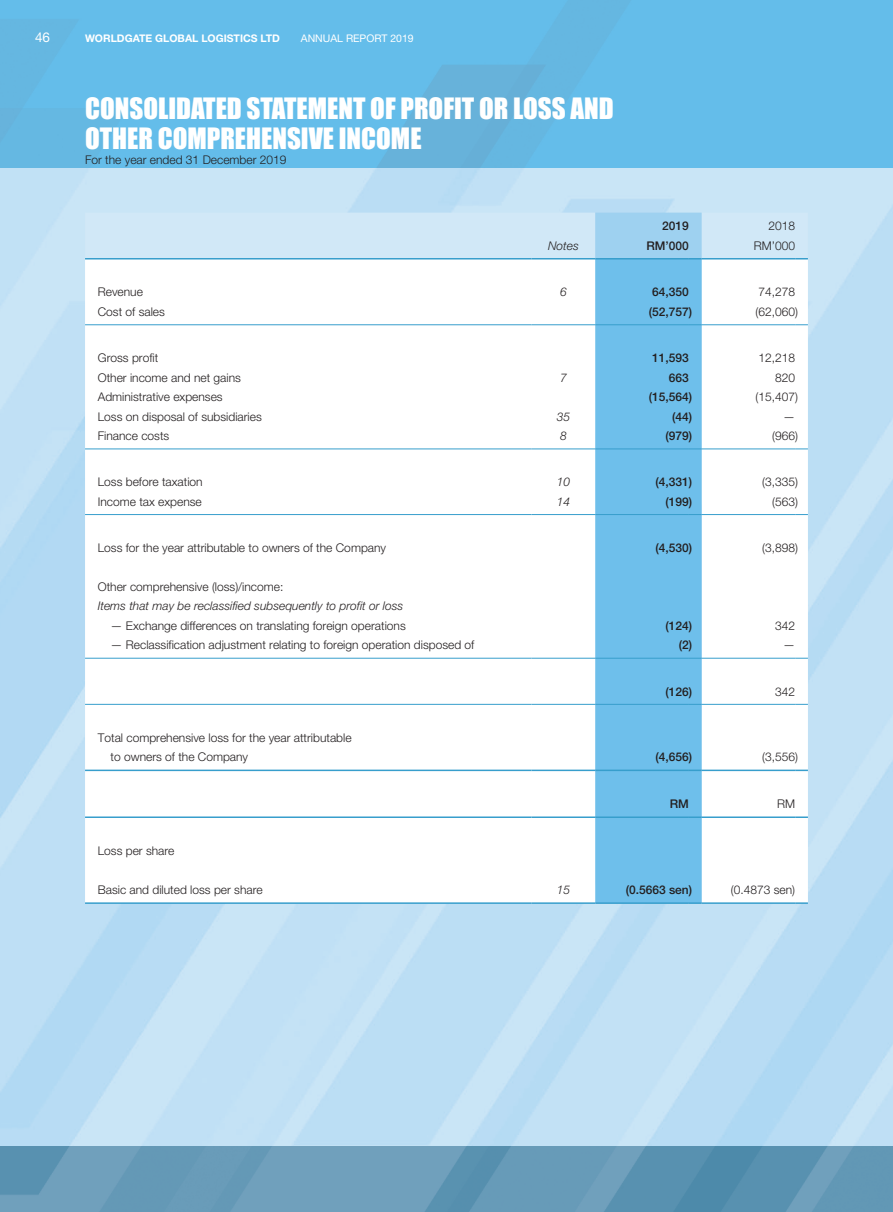
<style>
.page{position:relative;width:893px;height:1212px;background:#fff}
.page>*{position:absolute;margin:0;border:0;box-sizing:border-box;transform-origin:0 0}
.t1{font:27px/30px "Impact";color:#fff}
.t2{font:13.5px "Helvetica Neue LT Std";color:#fff}
.t3{font:300 12px/19.5px "Helvetica Neue LT Std";color:#231f20}
.t4{font:500 12px "Helvetica Neue LT Std";color:#231f20}
.t5{font:italic 300 12px "Helvetica Neue LT Std";color:#231f20}
.t6{font:700 10.5px "Helvetica Neue LT Std";color:#fff}
.t7{font:10.5px "Helvetica Neue LT Std";color:#fff}
</style>
<div class="page">
<img style="left:0;top:1146px;width:893px;height:66px">
<img style="left:0;top:0;width:893px;height:168px">
<svg style="left:85px;top:259px;width:723px;height:643px"></svg>
<div style="left:595px;top:259px;width:107px;height:643px;background:#6ebfeb"></div>
<hr style="left:85px;top:902px;width:446px;height:2px;background:#379ecc">
<hr style="left:531px;top:902px;width:64px;height:2px;background:#379ecc">
<hr style="left:595px;top:902px;width:94px;height:2px;background:#379ecc">
<svg style="left:689px;top:902px;width:13px;height:2px"></svg>
<hr style="left:702px;top:902px;width:93px;height:2px;background:#379ecc">
<svg style="left:795px;top:902px;width:13px;height:2px"></svg>
<hr style="left:85px;top:816px;width:446px;height:2px;background:#379ecc">
<hr style="left:531px;top:816px;width:64px;height:2px;background:#379ecc">
<hr style="left:595px;top:816px;width:94px;height:2px;background:#379ecc">
<svg style="left:689px;top:816px;width:13px;height:2px"></svg>
<hr style="left:702px;top:816px;width:93px;height:2px;background:#379ecc">
<svg style="left:795px;top:816px;width:13px;height:2px"></svg>
<hr style="left:85px;top:324px;width:446px;height:1px;background:#379ecc">
<hr style="left:531px;top:324px;width:64px;height:1px;background:#379ecc">
<hr style="left:595px;top:324px;width:94px;height:1px;background:#379ecc">
<svg style="left:689px;top:324px;width:13px;height:1px"></svg>
<hr style="left:702px;top:324px;width:93px;height:1px;background:#379ecc">
<svg style="left:795px;top:324px;width:13px;height:1px"></svg>
<hr style="left:85px;top:448px;width:446px;height:1px;background:#379ecc">
<hr style="left:531px;top:448px;width:64px;height:1px;background:#379ecc">
<hr style="left:595px;top:448px;width:94px;height:1px;background:#379ecc">
<svg style="left:689px;top:448px;width:13px;height:1px"></svg>
<hr style="left:702px;top:448px;width:93px;height:1px;background:#379ecc">
<svg style="left:795px;top:448px;width:13px;height:1px"></svg>
<hr style="left:85px;top:514px;width:446px;height:1px;background:#379ecc">
<hr style="left:531px;top:514px;width:64px;height:1px;background:#379ecc">
<hr style="left:595px;top:514px;width:94px;height:1px;background:#379ecc">
<svg style="left:689px;top:514px;width:13px;height:1px"></svg>
<hr style="left:702px;top:514px;width:93px;height:1px;background:#379ecc">
<svg style="left:795px;top:514px;width:13px;height:1px"></svg>
<hr style="left:85px;top:658px;width:446px;height:1px;background:#379ecc">
<hr style="left:531px;top:658px;width:64px;height:1px;background:#379ecc">
<hr style="left:595px;top:658px;width:94px;height:1px;background:#379ecc">
<svg style="left:689px;top:658px;width:13px;height:1px"></svg>
<hr style="left:702px;top:658px;width:93px;height:1px;background:#379ecc">
<svg style="left:795px;top:658px;width:13px;height:1px"></svg>
<svg style="left:85px;top:213px;width:723px;height:46px"></svg>
<hr style="left:85px;top:769px;width:446px;height:2px;background:#379ecc">
<hr style="left:531px;top:769px;width:64px;height:2px;background:#379ecc">
<hr style="left:595px;top:769px;width:94px;height:2px;background:#379ecc">
<svg style="left:689px;top:769px;width:13px;height:2px"></svg>
<hr style="left:702px;top:769px;width:93px;height:2px;background:#379ecc">
<svg style="left:795px;top:769px;width:13px;height:2px"></svg>
<hr style="left:85px;top:704px;width:446px;height:1px;background:#379ecc">
<hr style="left:531px;top:704px;width:64px;height:1px;background:#379ecc">
<hr style="left:595px;top:704px;width:94px;height:1px;background:#379ecc">
<svg style="left:689px;top:704px;width:13px;height:1px"></svg>
<hr style="left:702px;top:704px;width:93px;height:1px;background:#379ecc">
<svg style="left:795px;top:704px;width:13px;height:1px"></svg>
<p class="t2" style="left:35px;top:30px;width:17px">46</p>
<p class="t6" style="left:85px;top:32px;width:196px">WORLDGATE GLOBAL LOGISTICS LTD</p>
<p class="t7" style="left:301px;top:32px;width:114px">ANNUAL REPORT 2019</p>
<h1 class="t1" style="left:85px;top:93px;width:530px">CONSOLIDATED STATEMENT OF PROFIT OR LOSS AND<br>OTHER COMPREHENSIVE INCOME</h1>
<p class="t3" style="left:85px;top:150px;width:203px">For the year ended 31 December 2019</p>
<p class="t4" style="left:662px;top:219px;width:28px">2019</p>
<p class="t3" style="left:768px;top:216px;width:28px">2018</p>
<p class="t5" style="left:548px;top:238px;width:32px">Notes</p>
<p class="t4" style="left:646px;top:238px;width:44px">RM’000</p>
<p class="t3" style="left:754px;top:235px;width:43px">RM’000</p>
<p class="t3" style="left:98px;top:282px;width:47px">Revenue</p>
<p class="t5" style="left:560px;top:285px;width:8px">6</p>
<p class="t4" style="left:652px;top:285px;width:38px">64,350</p>
<p class="t3" style="left:758px;top:282px;width:38px">74,278</p>
<p class="t3" style="left:98px;top:302px;width:69px">Cost of sales</p>
<p class="t4" style="left:649px;top:305px;width:45px">(52,757)</p>
<p class="t3" style="left:756px;top:302px;width:44px">(62,060)</p>
<p class="t3" style="left:98px;top:348px;width:62px">Gross profit</p>
<p class="t4" style="left:652px;top:351px;width:38px">11,593</p>
<p class="t3" style="left:758px;top:348px;width:38px">12,218</p>
<p class="t3" style="left:98px;top:367px;width:145px">Other income and net gains</p>
<p class="t5" style="left:560px;top:370px;width:8px">7</p>
<p class="t4" style="left:669px;top:370px;width:22px">663</p>
<p class="t3" style="left:775px;top:367px;width:22px">820</p>
<p class="t3" style="left:98px;top:387px;width:126px">Administrative expenses</p>
<p class="t4" style="left:649px;top:390px;width:45px">(15,564)</p>
<p class="t3" style="left:756px;top:387px;width:44px">(15,407)</p>
<p class="t3" style="left:98px;top:406px;width:165px">Loss on disposal of subsidiaries</p>
<p class="t5" style="left:557px;top:409px;width:15px">35</p>
<p class="t4" style="left:672px;top:409px;width:22px">(44)</p>
<p class="t3" style="left:783px;top:406px;width:13px">—</p>
<p class="t3" style="left:98px;top:426px;width:73px">Finance costs</p>
<p class="t5" style="left:560px;top:429px;width:8px">8</p>
<p class="t4" style="left:665px;top:429px;width:28px">(979)</p>
<p class="t3" style="left:772px;top:426px;width:27px">(966)</p>
<p class="t3" style="left:98px;top:472px;width:106px">Loss before taxation</p>
<p class="t5" style="left:557px;top:475px;width:15px">10</p>
<p class="t4" style="left:655px;top:475px;width:38px">(4,331)</p>
<p class="t3" style="left:762px;top:472px;width:37px">(3,335)</p>
<p class="t3" style="left:98px;top:491px;width:106px">Income tax expense</p>
<p class="t5" style="left:557px;top:494px;width:15px">14</p>
<p class="t4" style="left:665px;top:494px;width:28px">(199)</p>
<p class="t3" style="left:772px;top:491px;width:27px">(563)</p>
<p class="t3" style="left:98px;top:538px;width:290px">Loss for the year attributable to owners of the Company</p>
<p class="t4" style="left:655px;top:540px;width:38px">(4,530)</p>
<p class="t3" style="left:762px;top:538px;width:37px">(3,898)</p>
<p class="t3" style="left:98px;top:577px;width:187px">Other comprehensive (loss)/income:</p>
<p class="t5" style="left:98px;top:599px;width:307px">Items that may be reclassified subsequently to profit or loss</p>
<p class="t3" style="left:111px;top:616px;width:297px">— Exchange differences on translating foreign operations</p>
<p class="t4" style="left:665px;top:618px;width:28px">(124)</p>
<p class="t3" style="left:775px;top:616px;width:22px">342</p>
<p class="t3" style="left:111px;top:635px;width:365px">— Reclassification adjustment relating to foreign operation disposed of</p>
<p class="t4" style="left:679px;top:638px;width:15px">(2)</p>
<p class="t3" style="left:783px;top:635px;width:13px">—</p>
<p class="t4" style="left:665px;top:684px;width:28px">(126)</p>
<p class="t3" style="left:775px;top:681px;width:22px">342</p>
<p class="t3" style="left:111px;top:727px;width:243px;text-indent:-13px">Total comprehensive loss for the year attributable to owners of the Company</p>
<p class="t4" style="left:655px;top:750px;width:38px">(4,656)</p>
<p class="t3" style="left:762px;top:747px;width:37px">(3,556)</p>
<p class="t4" style="left:670px;top:797px;width:21px">RM</p>
<p class="t3" style="left:777px;top:794px;width:19px">RM</p>
<p class="t3" style="left:98px;top:841px;width:78px">Loss per share</p>
<p class="t3" style="left:98px;top:880px;width:166px">Basic and diluted loss per share</p>
<p class="t5" style="left:557px;top:882px;width:15px">15</p>
<p class="t4" style="left:626px;top:882px;width:68px">(0.5663 sen)</p>
<p class="t3" style="left:731px;top:880px;width:66px">(0.4873 sen)</p>
</div>
